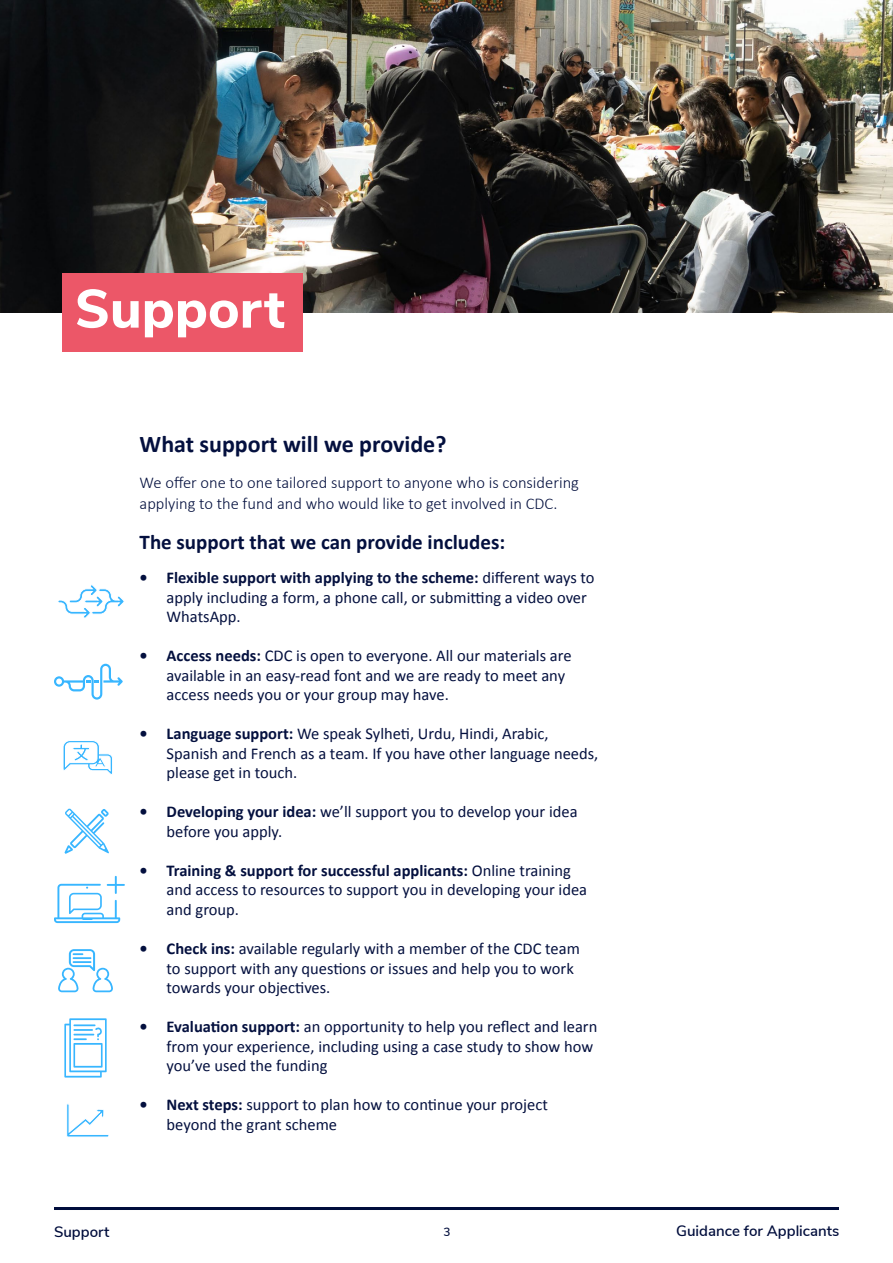
<style>
.page{position:relative;width:893px;height:1263px;background:#fff}
.page>*{position:absolute;margin:0;border:0;box-sizing:border-box;transform-origin:0 0}
.t1{font:800 54px "Nunito Sans";color:#fff}
.t2{font:700 24px "Calibri";color:#000d3c}
.t3{font:700 21px "Calibri";color:#000d3c}
.t4{font:16.5px/19.5px "Calibri";color:#000d3c}
.t5{font:300 16.5px/21px "Calibri";color:#000d3c}
.t6{font:600 15px "Nunito Sans";color:#000d3c}
.t7{font:600 11.85px "Nunito Sans";color:#000d3c}
.s1{font-weight:700}
</style>
<div class="page">
<img style="left:0;top:0;width:893px;height:312px">
<hr style="left:54px;top:1207px;width:785px;height:3px;background:#000d3c">
<svg style="left:58px;top:585px;width:66px;height:33px"></svg>
<svg style="left:63px;top:740px;width:49px;height:34px"></svg>
<svg style="left:66px;top:1104px;width:43px;height:33px"></svg>
<svg style="left:58px;top:949px;width:55px;height:43px"></svg>
<svg style="left:64px;top:1018px;width:43px;height:59px"></svg>
<svg style="left:64px;top:808px;width:45px;height:46px"></svg>
<svg style="left:54px;top:876px;width:71px;height:47px"></svg>
<svg style="left:54px;top:664px;width:69px;height:36px"></svg>
<div style="left:62px;top:273px;width:241px;height:79px;background:#ec5768"></div>
<p class="t1" style="left:75px;top:269px;width:212px">Support</p>
<h2 class="t2" style="left:140px;top:427px;width:308px">What support will we provide?</h2>
<p class="t5" style="left:140px;top:472px;width:441px">We offer one to one tailored support to anyone who is considering applying to the fund and who would like to get involved in CDC.</p>
<p class="t3" style="left:140px;top:527px;width:367px">The support that we can provide includes:</p>
<p class="t4" style="left:167px;top:568px;width:430px;text-indent:-27px"><span class="s1">• Flexible support with applying to the scheme:</span> different ways to apply including a form, a phone call, or submitting a video over<br>WhatsApp.</p>
<p class="t4" style="left:167px;top:646px;width:406px;text-indent:-27px"><span class="s1">• Access needs:</span> CDC is open to everyone. All our materials are available in an easy-read font and we are ready to meet any access needs you or your group may have.</p>
<p class="t4" style="left:167px;top:724px;width:433px;text-indent:-27px"><span class="s1">• Language support:</span> We speak Sylheti, Urdu, Hindi, Arabic,<br>Spanish and French as a team. If you have other language needs, please get in touch.</p>
<p class="t4" style="left:167px;top:802px;width:412px;text-indent:-27px"><span class="s1">• Developing your idea:</span> we’ll support you to develop your idea before you apply.</p>
<p class="t4" style="left:167px;top:860px;width:422px;text-indent:-27px"><span class="s1">• Training &amp; support for successful applicants:</span> Online training and access to resources to support you in developing your idea and group.</p>
<p class="t4" style="left:167px;top:938px;width:415px;text-indent:-27px"><span class="s1">• Check ins:</span> available regularly with a member of the CDC team to support with any questions or issues and help you to work towards your objectives.</p>
<p class="t4" style="left:167px;top:1016px;width:432px;text-indent:-27px"><span class="s1">• Evaluation support:</span> an opportunity to help you reflect and learn from your experience, including using a case study to show how you’ve used the funding</p>
<p class="t4" style="left:167px;top:1094px;width:383px;text-indent:-27px"><span class="s1">• Next steps:</span> support to plan how to continue your project beyond the grant scheme</p>
<p class="t6" style="left:54px;top:1220px;width:57px">Support</p>
<p class="t7" style="left:443px;top:1223px;width:9px">3</p>
<p class="t6" style="left:676px;top:1220px;width:165px">Guidance for Applicants</p>
</div>
